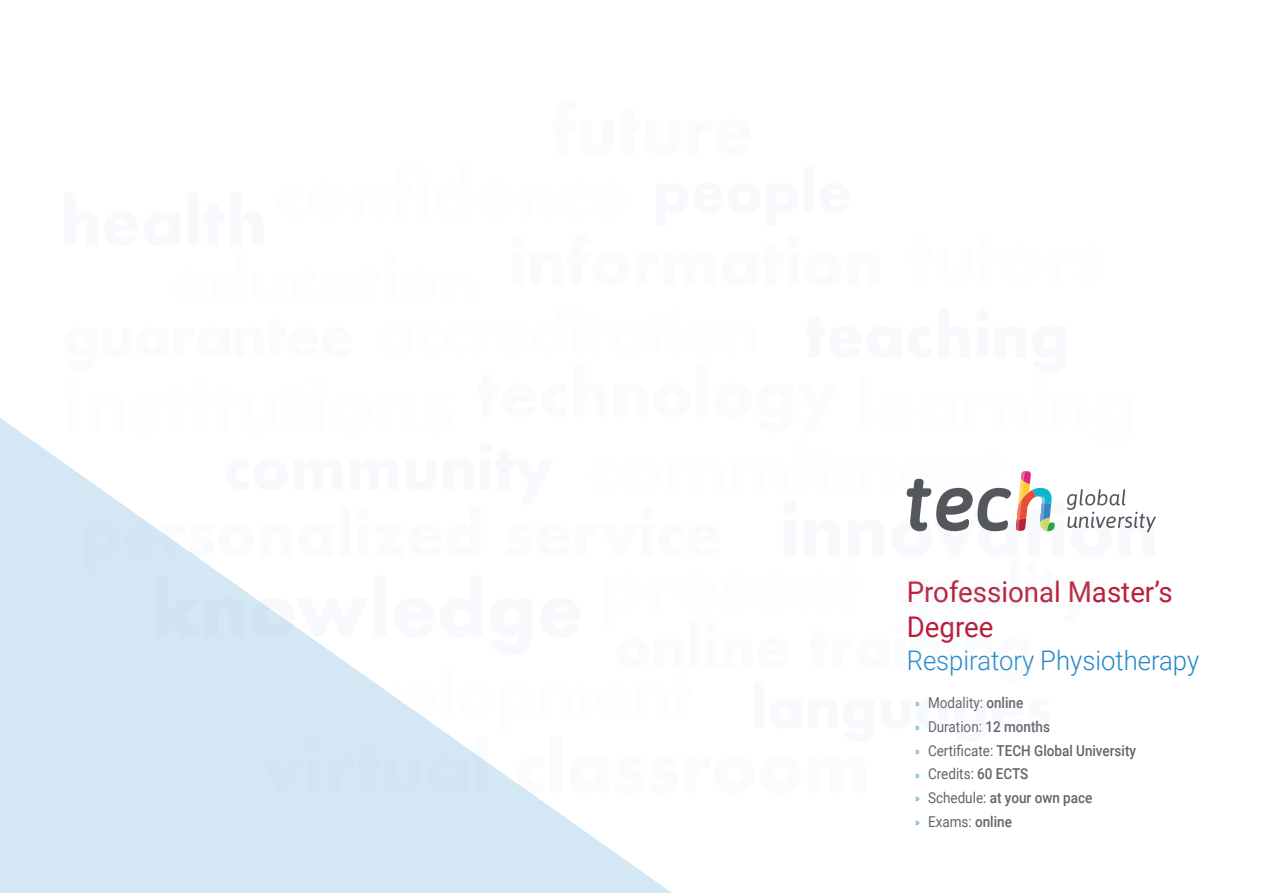
<style>
.page{position:relative;width:1263px;height:893px;background:#fff}
.page>*{position:absolute;margin:0;border:0;box-sizing:border-box;transform-origin:0 0}
.t1{font:28.5px/34.2px "Roboto";color:#ba1e3c}
.t2{font:300 27px "Roboto";color:#2488c9;scale:.95 1}
.t3{font:500 15px/23.7px "Roboto";color:#61646a;scale:.9 1}
.s1{font-family:"Myriad Pro";font-weight:400;font-size:12px;color:#2488c9}
.s2{font-weight:400}
</style>
<div class="page">
<svg style="left:0;top:418px;width:672px;height:475px;background:#d7e9f5"></svg>
<svg style="left:65px;top:418px;width:1091px;height:376px"></svg>
<h1 class="t1" style="left:907px;top:574px;width:268px">Professional Master’s<br>Degree</h1>
<h2 class="t2" style="left:907px;top:641px;width:309px">Respiratory Physiotherapy</h2>
<p class="t3" style="left:915px;top:690px;width:247px"><span class="s1">»</span> <span class="s2">Modality:</span> online<br><span class="s1">»</span> <span class="s2">Duration:</span> 12 months<br><span class="s1">»</span> <span class="s2">Certificate:</span> TECH Global University <span class="s1">»</span> <span class="s2">Credits:</span> 60 ECTS<br><span class="s1">»</span> <span class="s2">Schedule:</span> at your own pace<br><span class="s1">»</span> <span class="s2">Exams:</span> online</p>
</div>
